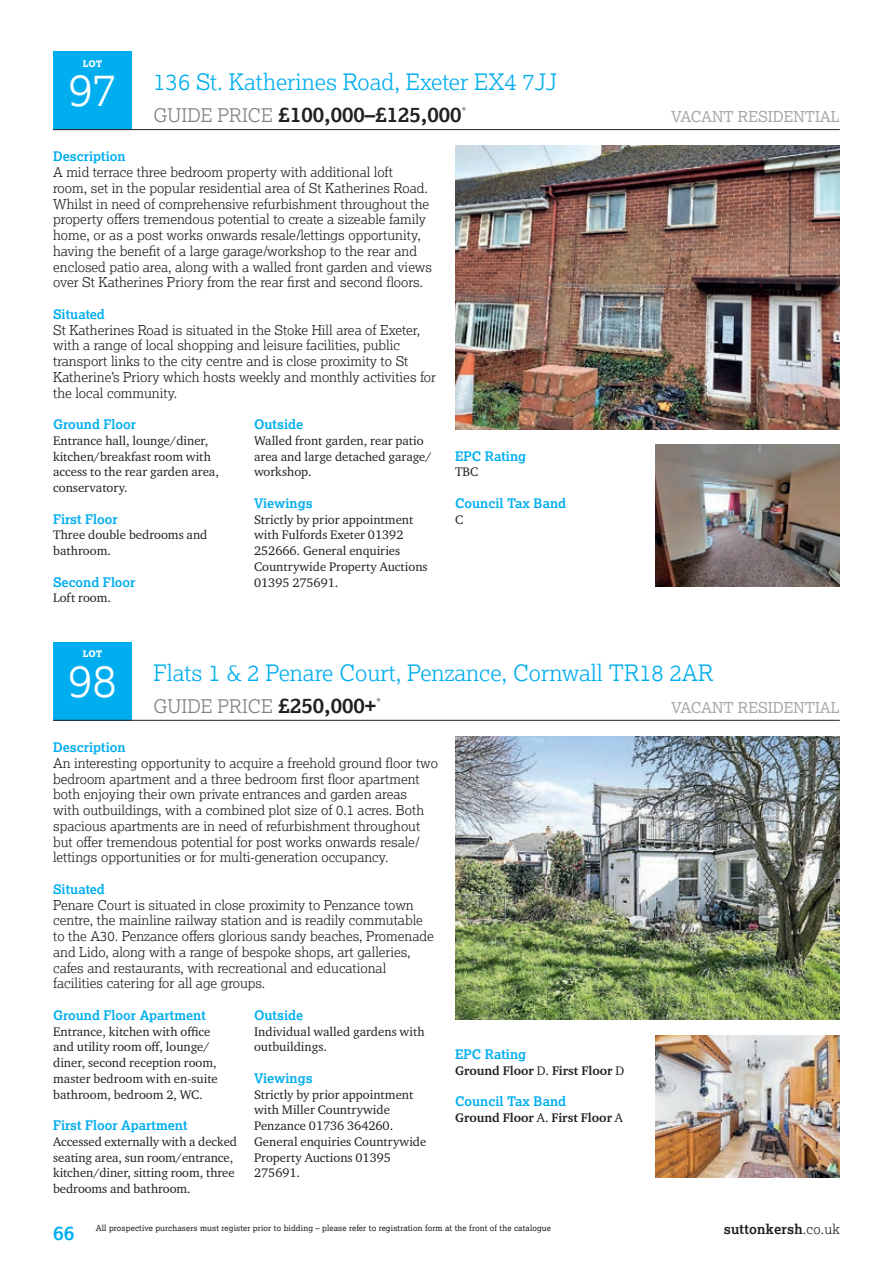
<style>
.page{position:relative;width:893px;height:1263px;background:#fff}
.page>*{position:absolute;margin:0;border:0;box-sizing:border-box;transform-origin:0 0}
.t1{font:300 45px "Lexia";color:#fff}
.t2{font:300 22.5px "Lexia";color:#00aeef}
.t3{font:700 21px "Lexia";color:#231f20}
.t4{font:700 19.5px "Lexia";color:#00aeef}
.t5{font:300 18.75px "Lexia";color:#808285}
.t6{font:15px "Lexia";color:#a8a9ad}
.t7{font:300 13.5px/15.8px "Lexia";color:#231f20}
.t8{font:700 13.5px "Lexia";letter-spacing:.015em;color:#231f20}
.t9{font:13.5px "Lexia";color:#808285}
.t10{font:700 13.2px "Lexia";color:#00aeef}
.t11{font:12.75px/15.8px "Charter ITC Pro";color:#231f20}
.t12{font:700 12.75px "Charter ITC Pro";color:#231f20}
.t13{font:800 9px "Lexia";color:#fff}
.t14{font:8.25px "Lexia";letter-spacing:.015em;color:#231f20}
.s1{font-weight:300;font-size:18.75px;color:#808285}
.s2{font-weight:700;font-size:21px;color:#231f20}
.s3{font-weight:400}
.s4{font-weight:300}
</style>
<div class="page">
<div style="left:53px;top:642px;width:79px;height:78px;background:#00aeef"></div>
<hr style="left:53px;top:720px;width:787px;height:1px;background:#231f20">
<div style="left:53px;top:51px;width:79px;height:79px;background:#00aeef"></div>
<hr style="left:53px;top:129px;width:787px;height:1px;background:#231f20">
<img style="left:455px;top:736px;width:385px;height:284px">
<img style="left:455px;top:146px;width:385px;height:283px">
<img style="left:656px;top:445px;width:184px;height:142px">
<img style="left:656px;top:1035px;width:184px;height:142px">
<p class="t13" style="left:83px;top:58px;width:21px">LOT</p>
<h1 class="t1" style="left:68px;top:61px;width:50px">97</h1>
<h2 class="t2" style="left:154px;top:68px;width:405px">136 St. Katherines Road, Exeter EX4 7JJ</h2>
<h3 class="t3" style="left:154px;top:101px;width:309px"><span class="s1">GUIDE PRICE</span> £100,000–£125,000</h3>
<p class="t6" style="left:671px;top:107px;width:170px">VACANT RESIDENTIAL</p>
<p class="t9" style="left:462px;top:104px;width:7px">*</p>
<p class="t10" style="left:53px;top:148px;width:74px">Description</p>
<p class="t7" style="left:53px;top:164px;width:380px">A mid terrace three bedroom property with additional loft<br>room, set in the popular residential area of St Katherines Road.<br>Whilst in need of comprehensive refurbishment throughout the property offers tremendous potential to create a sizeable family home, or as a post works onwards resale/lettings opportunity, having the benefit of a large garage/workshop to the rear and enclosed patio area, along with a walled front garden and views over St Katherines Priory from the rear first and second floors.</p>
<p class="t10" style="left:53px;top:306px;width:53px">Situated</p>
<p class="t7" style="left:53px;top:321px;width:384px">St Katherines Road is situated in the Stoke Hill area of Exeter, with a range of local shopping and leisure facilities, public transport links to the city centre and is close proximity to St Katherine’s Priory which hosts weekly and monthly activities for the local community.</p>
<p class="t10" style="left:53px;top:416px;width:84px">Ground Floor</p>
<p class="t11" style="left:53px;top:432px;width:167px">Entrance hall, lounge/diner, kitchen/breakfast room with access to the rear garden area, conservatory.</p>
<p class="t10" style="left:53px;top:510px;width:66px">First Floor</p>
<p class="t11" style="left:53px;top:527px;width:156px">Three double bedrooms and bathroom.</p>
<p class="t10" style="left:53px;top:573px;width:84px">Second Floor</p>
<p class="t11" style="left:53px;top:590px;width:59px">Loft room.</p>
<p class="t10" style="left:254px;top:416px;width:51px">Outside</p>
<p class="t11" style="left:254px;top:432px;width:179px">Walled front garden, rear patio area and large detached garage/ workshop.</p>
<p class="t10" style="left:254px;top:495px;width:60px">Viewings</p>
<p class="t11" style="left:254px;top:511px;width:175px">Strictly by prior appointment with Fulfords Exeter 01392<br>252666. General enquiries<br>Countrywide Property Auctions<br>01395 275691.</p>
<p class="t10" style="left:455px;top:447px;width:73px">EPC Rating</p>
<p class="t11" style="left:455px;top:464px;width:25px">TBC</p>
<p class="t10" style="left:455px;top:495px;width:113px">Council Tax Band</p>
<p class="t11" style="left:455px;top:511px;width:10px">C</p>
<p class="t13" style="left:83px;top:648px;width:21px">LOT</p>
<h1 class="t1" style="left:68px;top:652px;width:50px">98</h1>
<h2 class="t2" style="left:154px;top:659px;width:561px">Flats 1 &amp; 2 Penare Court, Penzance, Cornwall TR18 2AR</h2>
<h3 class="t5" style="left:154px;top:694px;width:224px">GUIDE PRICE <span class="s2">£250,000+</span></h3>
<p class="t6" style="left:671px;top:698px;width:170px">VACANT RESIDENTIAL</p>
<p class="t9" style="left:376px;top:695px;width:7px">*</p>
<p class="t10" style="left:53px;top:739px;width:74px">Description</p>
<p class="t7" style="left:53px;top:755px;width:386px">An interesting opportunity to acquire a freehold ground floor two bedroom apartment and a three bedroom first floor apartment both enjoying their own private entrances and garden areas<br>with outbuildings, with a combined plot size of 0.1 acres. Both spacious apartments are in need of refurbishment throughout but offer tremendous potential for post works onwards resale/ lettings opportunities or for multi-generation occupancy.</p>
<p class="t10" style="left:53px;top:881px;width:53px">Situated</p>
<p class="t7" style="left:53px;top:896px;width:382px">Penare Court is situated in close proximity to Penzance town centre, the mainline railway station and is readily commutable to the A30. Penzance offers glorious sandy beaches, Promenade and Lido, along with a range of bespoke shops, art galleries, cafes and restaurants, with recreational and educational facilities catering for all age groups.</p>
<p class="t10" style="left:53px;top:1007px;width:154px">Ground Floor Apartment</p>
<p class="t11" style="left:53px;top:1023px;width:166px">Entrance, kitchen with office and utility room off, lounge/ diner, second reception room, master bedroom with en-suite bathroom, bedroom 2, WC.</p>
<p class="t10" style="left:53px;top:1117px;width:136px">First Floor Apartment</p>
<p class="t11" style="left:53px;top:1133px;width:185px">Accessed externally with a decked seating area, sun room/entrance, kitchen/diner, sitting room, three bedrooms and bathroom.</p>
<p class="t10" style="left:254px;top:1007px;width:51px">Outside</p>
<p class="t11" style="left:254px;top:1023px;width:172px">Individual walled gardens with outbuildings.</p>
<p class="t10" style="left:254px;top:1070px;width:60px">Viewings</p>
<p class="t11" style="left:254px;top:1086px;width:174px">Strictly by prior appointment with Miller Countrywide<br>Penzance 01736 364260.<br>General enquiries Countrywide<br>Property Auctions 01395<br>275691.</p>
<p class="t10" style="left:455px;top:1046px;width:73px">EPC Rating</p>
<p class="t12" style="left:455px;top:1063px;width:171px">Ground Floor <span class="s3">D.</span> First Floor <span class="s3">D</span></p>
<p class="t10" style="left:455px;top:1093px;width:113px">Council Tax Band</p>
<p class="t12" style="left:455px;top:1110px;width:170px">Ground Floor <span class="s3">A.</span> First Floor <span class="s3">A</span></p>
<h3 class="t4" style="left:53px;top:1220px;width:23px">66</h3>
<p class="t8" style="left:724px;top:1221px;width:118px">suttonkersh<span class="s4">.co.uk</span></p>
<p class="t14" style="left:96px;top:1222px;width:457px">All prospective purchasers must register prior to bidding – please refer to registration form at the front of the catalogue</p>
</div>
